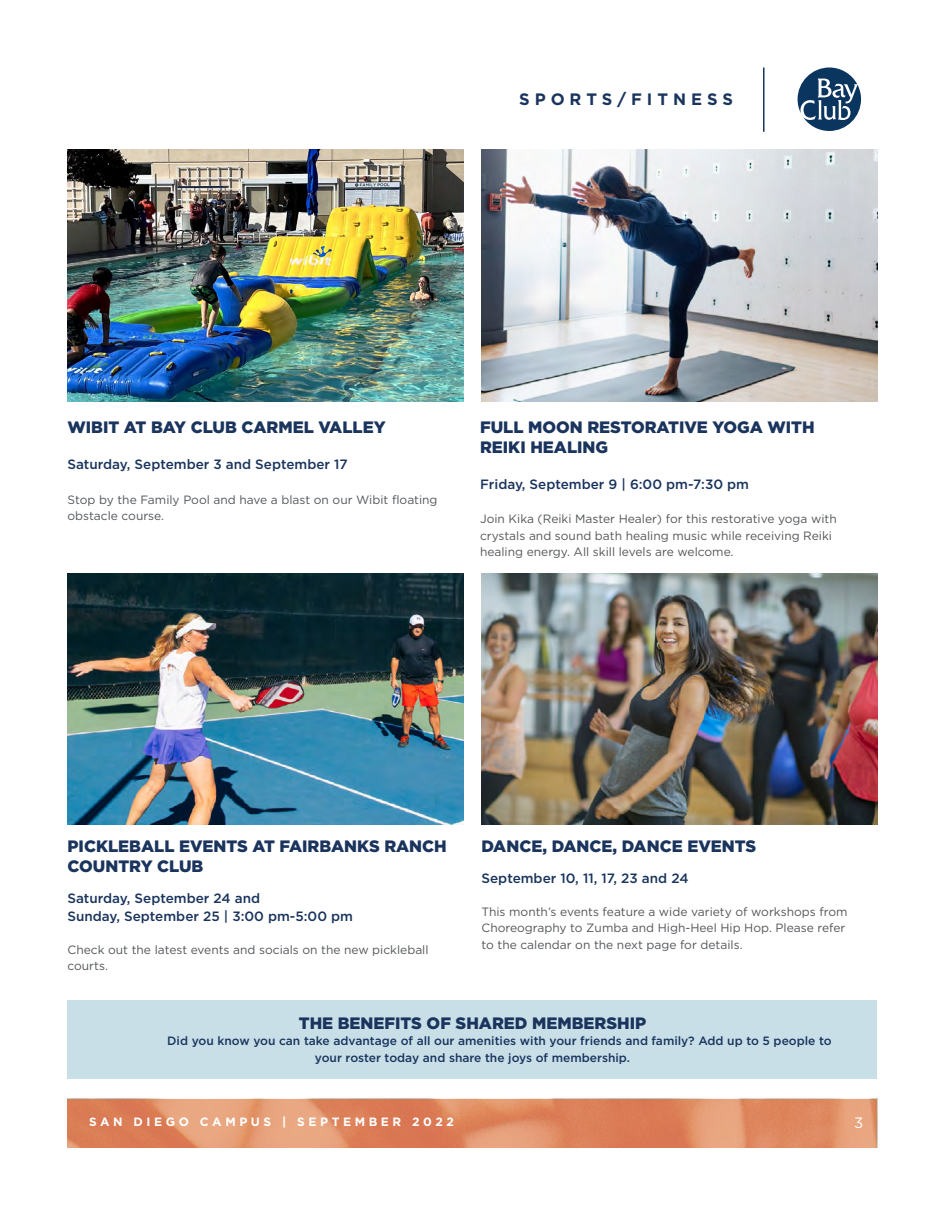
<style>
.page{position:relative;width:945px;height:1215px;background:#fff}
.page>*{position:absolute;margin:0;border:0;box-sizing:border-box;transform-origin:0 0}
.t1{font:900 16.5px/19.8px "Gotham";color:#1a345d}
.t2{font:700 16.5px "Gotham";letter-spacing:.3em;color:#1a345d}
.t3{font:15px "Gotham";color:#fff}
.t4{font:500 13.5px/18px "Gotham";color:#1a345d}
.t5{font:12px/16.5px "Gotham";color:#53565a}
.t6{font:500 12px/16.5px "Gotham";color:#1a345d}
.t7{font:700 12px "Gotham";letter-spacing:.3em;color:#fff}
</style>
<div class="page">
<img style="left:68px;top:1099px;width:810px;height:48px">
<svg style="left:798px;top:68px;width:63px;height:63px"></svg>
<hr style="left:763px;top:68px;width:2px;height:64px;background:#1a345d">
<div style="left:68px;top:1001px;width:810px;height:78px;background:#c9dfe8"></div>
<img style="left:68px;top:150px;width:396px;height:251px">
<img style="left:482px;top:150px;width:396px;height:251px">
<img style="left:68px;top:574px;width:396px;height:251px">
<img style="left:482px;top:574px;width:396px;height:251px">
<h1 class="t2" style="left:519px;top:90px;width:215px">SPORTS/FITNESS</h1>
<h1 class="t1" style="left:68px;top:417px;width:320px">WIBIT AT BAY CLUB CARMEL VALLEY</h1>
<p class="t4" style="left:68px;top:455px;width:282px">Saturday, September 3 and September 17</p>
<p class="t5" style="left:68px;top:491px;width:372px">Stop by the Family Pool and have a blast on our Wibit floating obstacle course.</p>
<h1 class="t1" style="left:480px;top:417px;width:336px">FULL MOON RESTORATIVE YOGA WITH<br>REIKI HEALING</h1>
<p class="t4" style="left:480px;top:475px;width:271px">Friday, September 9 | 6:00 pm-7:30 pm</p>
<p class="t5" style="left:480px;top:511px;width:358px">Join Kika (Reiki Master Healer) for this restorative yoga with crystals and sound bath healing music while receiving Reiki healing energy. All skill levels are welcome.</p>
<h1 class="t1" style="left:68px;top:836px;width:381px">PICKLEBALL EVENTS AT FAIRBANKS RANCH<br>COUNTRY CLUB</h1>
<p class="t4" style="left:68px;top:889px;width:287px">Saturday, September 24 and<br>Sunday, September 25 | 3:00 pm-5:00 pm</p>
<p class="t5" style="left:68px;top:941px;width:363px">Check out the latest events and socials on the new pickleball courts.</p>
<h1 class="t1" style="left:482px;top:836px;width:276px">DANCE, DANCE, DANCE EVENTS</h1>
<p class="t4" style="left:482px;top:869px;width:209px">September 10, 11, 17, 23 and 24</p>
<p class="t5" style="left:482px;top:903px;width:368px">This month’s events feature a wide variety of workshops from<br>Choreography to Zumba and High-Heel Hip Hop. Please refer to the calendar on the next page for details.</p>
<h1 class="t1" style="left:299px;top:1012px;width:349px">THE BENEFITS OF SHARED MEMBERSHIP</h1>
<p class="t6" style="left:315px;top:1032px;width:518px;text-indent:-148px">Did you know you can take advantage of all our amenities with your friends and family? Add up to 5 people to your roster today and share the joys of membership.</p>
<p class="t7" style="left:89px;top:1115px;width:366px">SAN DIEGO CAMPUS | SEPTEMBER 2022</p>
<p class="t3" style="left:854px;top:1114px;width:11px">3</p>
</div>
